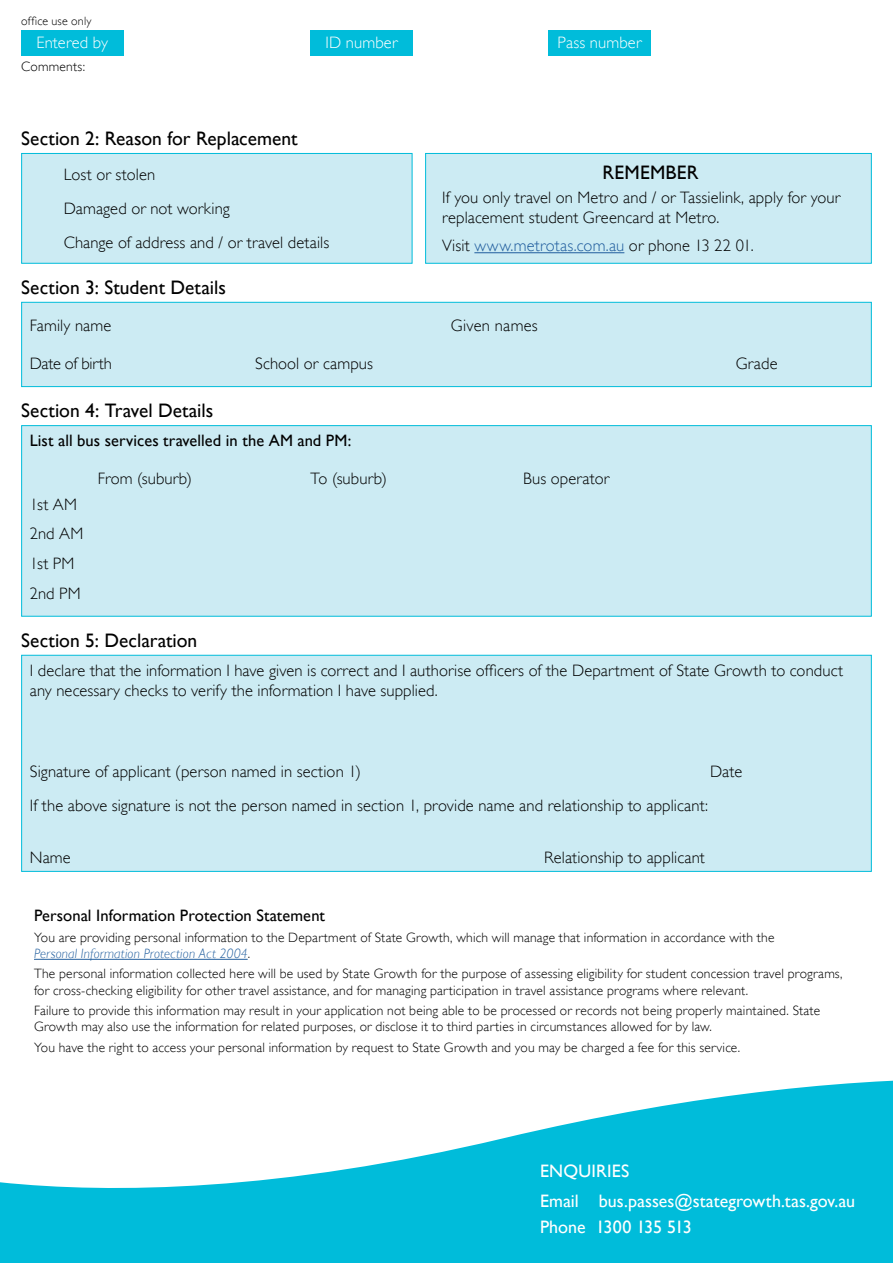
<style>
.page{position:relative;width:893px;height:1263px;background:#fff}
.page>*{position:absolute;margin:0;border:0;box-sizing:border-box;transform-origin:0 0}
.subheading_1{font:19.5px "Gill Sans";color:#000}
.Body_Text{font:19.5px "Gill Sans";letter-spacing:.015em;color:#000}
.Body_Text-2{font:18px "Gill Sans";letter-spacing:.005em;color:#fff}
.Body_Text-3{font:300 16.5px/19.8px "Gill Sans";letter-spacing:.01em;color:#000}
.Body_Text-4{font:16.5px "Gill Sans";letter-spacing:.005em;color:#000}
.Subheading{font:16.5px "Gill Sans";letter-spacing:.005em;color:#000}
.Body_Text-5{font:300 16.5px "Gill Sans";letter-spacing:.01em;color:#fff}
.Body_Text-6{font:300 16.5px "Gill Sans";letter-spacing:-.015em;color:#000}
.Body_Text-7{font:300 13.5px/16.2px "Gill Sans";letter-spacing:.015em;color:#000}
.Body_Text-8{font:300 12px "Gill Sans";letter-spacing:.02em;color:#000}
.s1{color:#215e9e}
.s2{font-style:italic;color:#215e9e}
</style>
<div class="page">
<div style="left:425px;top:153px;width:447px;height:111px;background:#ccebf3;border:1px solid #00bcda"></div>
<div style="left:21px;top:425px;width:851px;height:192px;background:#ccebf3;border:1px solid #00bcda"></div>
<div style="left:21px;top:153px;width:391px;height:111px;background:#ccebf3;border:1px solid #00bcda"></div>
<hr style="left:474px;top:252px;width:150px;height:1px;background:#215e9e">
<div style="left:21px;top:30px;width:102px;height:25px;background:#00bcda"></div>
<div style="left:310px;top:30px;width:102px;height:25px;background:#00bcda"></div>
<div style="left:21px;top:302px;width:851px;height:85px;background:#ccebf3;border:1px solid #00bcda"></div>
<div style="left:549px;top:30px;width:102px;height:25px;background:#00bcda"></div>
<div style="left:21px;top:655px;width:851px;height:217px;background:#ccebf3;border:1px solid #00bcda"></div>
<svg style="left:0;top:1080px;width:893px;height:183px;fill:#00bcda"></svg>
<hr style="left:34px;top:959px;width:214px;height:1px;background:#215e9e">
<p class="Body_Text-8" style="left:21px;top:14px;width:72px">office use only</p>
<p class="Body_Text-5" style="left:36px;top:33px;width:73px">Entered by</p>
<p class="Body_Text-5" style="left:325px;top:33px;width:74px">ID number</p>
<p class="Body_Text-7" style="left:21px;top:58px;width:65px">Comments:</p>
<h2 class="subheading_1" style="left:21px;top:127px;width:278px">Section 2: Reason for Replacement</h2>
<p class="Body_Text-3" style="left:64px;top:165px;width:93px">Lost or stolen</p>
<p class="Body_Text-3" style="left:64px;top:199px;width:168px">Damaged or not working</p>
<p class="Body_Text-3" style="left:64px;top:233px;width:267px">Change of address and / or travel details</p>
<h2 class="subheading_1" style="left:21px;top:276px;width:206px">Section 3: Student Details</h2>
<p class="Body_Text-5" style="left:558px;top:33px;width:85px">Pass number</p>
<p class="Body_Text" style="left:603px;top:161px;width:98px">REMEMBER</p>
<p class="Body_Text-3" style="left:442px;top:188px;width:399px">If you only travel on Metro and / or Tassielink, apply for your replacement student Greencard at Metro.</p>
<p class="Body_Text-3" style="left:442px;top:236px;width:313px">Visit <span class="s1">www.metrotas.com.au</span> or phone 13 22 01.</p>
<p class="Body_Text-3" style="left:30px;top:315px;width:83px">Family name</p>
<p class="Body_Text-3" style="left:451px;top:315px;width:89px">Given names</p>
<p class="Body_Text-6" style="left:30px;top:354px;width:84px">Date of birth</p>
<p class="Body_Text-3" style="left:255px;top:354px;width:119px">School or campus</p>
<p class="Body_Text-3" style="left:736px;top:354px;width:43px">Grade</p>
<h2 class="subheading_1" style="left:21px;top:399px;width:194px">Section 4: Travel Details</h2>
<p class="Body_Text-4" style="left:30px;top:431px;width:323px">List all bus services travelled in the AM and PM:</p>
<p class="Body_Text-3" style="left:30px;top:494px;width:49px">1st AM</p>
<p class="Body_Text-3" style="left:30px;top:524px;width:55px">2nd AM</p>
<p class="Body_Text-3" style="left:30px;top:554px;width:46px">1st PM</p>
<p class="Body_Text-3" style="left:30px;top:583px;width:52px">2nd PM</p>
<p class="Body_Text-3" style="left:98px;top:469px;width:96px">From (suburb)</p>
<h2 class="subheading_1" style="left:21px;top:629px;width:178px">Section 5: Declaration</h2>
<p class="Body_Text-3" style="left:310px;top:469px;width:78px">To (suburb)</p>
<p class="Body_Text-3" style="left:523px;top:469px;width:88px">Bus operator</p>
<p class="Body_Text-3" style="left:30px;top:661px;width:815px">I declare that the information I have given is correct and I authorise officers of the Department of State Growth to conduct any necessary checks to verify the information I have supplied.</p>
<p class="Body_Text-3" style="left:30px;top:762px;width:333px">Signature of applicant (person named in section 1)</p>
<p class="Body_Text-3" style="left:710px;top:762px;width:34px">Date</p>
<p class="Body_Text-3" style="left:30px;top:796px;width:680px">If the above signature is not the person named in section 1, provide name and relationship to applicant:</p>
<p class="Body_Text-3" style="left:30px;top:847px;width:43px">Name</p>
<p class="Body_Text-3" style="left:544px;top:847px;width:162px">Relationship to applicant</p>
<h2 class="Subheading" style="left:34px;top:906px;width:293px">Personal Information Protection Statement</h2>
<p class="Body_Text-7" style="left:34px;top:929px;width:742px">You are providing personal information to the Department of State Growth, which will manage that information in accordance with the<br><span class="s2">Personal Information Protection Act 2004</span>.</p>
<p class="Body_Text-7" style="left:34px;top:966px;width:810px">The personal information collected here will be used by State Growth for the purpose of assessing eligibility for student concession travel programs, for cross-checking eligibility for other travel assistance, and for managing participation in travel assistance programs where relevant.</p>
<p class="Body_Text-7" style="left:34px;top:1002px;width:788px">Failure to provide this information may result in your application not being able to be processed or records not being properly maintained. State<br>Growth may also use the information for related purposes, or disclose it to third parties in circumstances allowed for by law.</p>
<p class="Body_Text-7" style="left:34px;top:1039px;width:708px">You have the right to access your personal information by request to State Growth and you may be charged a fee for this service.</p>
<p class="Body_Text-2" style="left:540px;top:1161px;width:91px">ENQUIRIES</p>
<p class="Body_Text-2" style="left:540px;top:1191px;width:317px">Email bus.passes@stategrowth.tas.gov.au</p>
<p class="Body_Text-2" style="left:540px;top:1217px;width:153px">Phone 1300 135 513</p>
</div>
